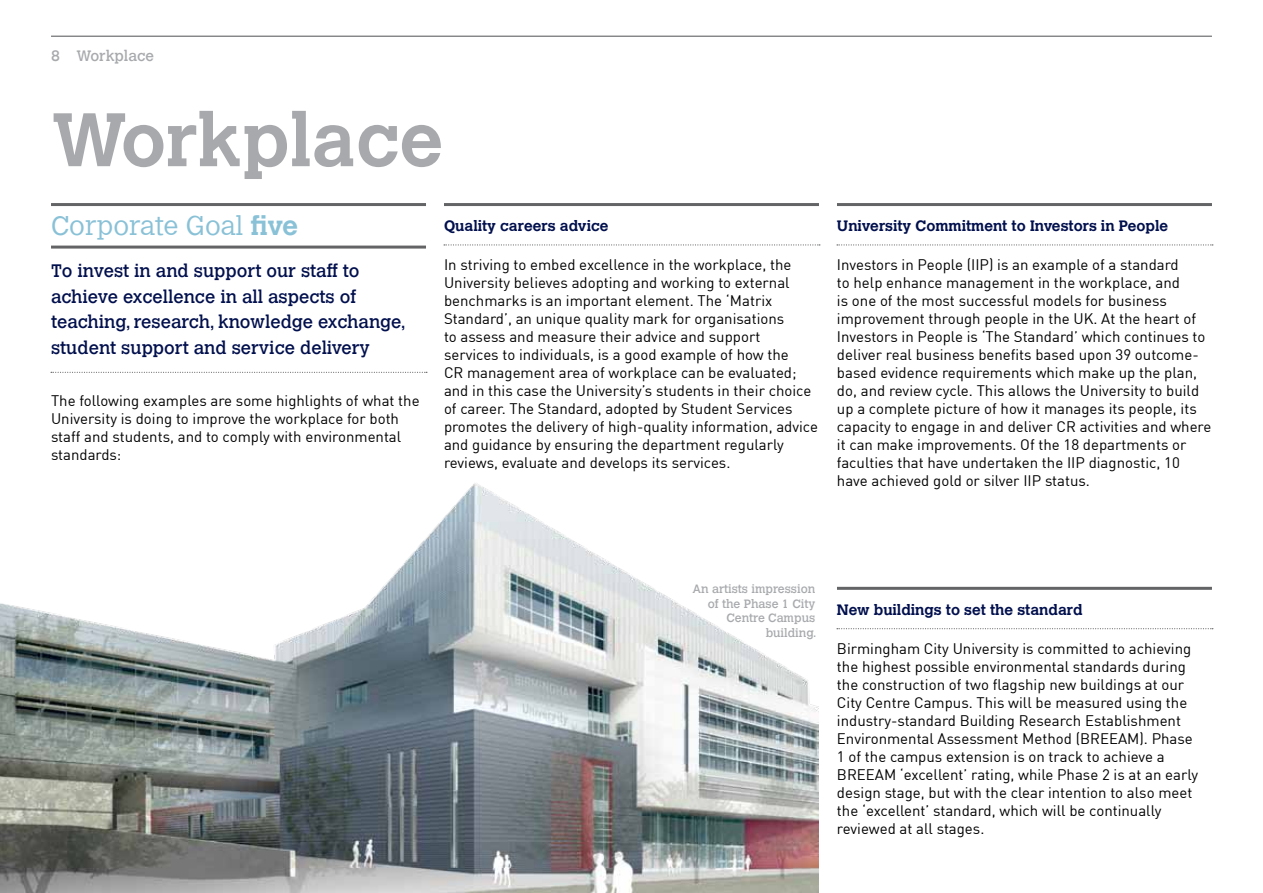
<style>
.page{position:relative;width:1263px;height:893px;background:#fff}
.page>*{position:absolute;margin:0;border:0;box-sizing:border-box;transform-origin:0 0}
.t1{font:700 75px "Calvert";color:#a7a9ac}
.t2{font:300 27px "Calvert";color:#89c1d7}
.t3{font:18px/25.5px "Calvert";color:#000f4d}
.t4{font:15px/18px "DIN";color:#000}
.t5{font:700 15px "Calvert";color:#000f4d}
.t6{font:15px "Calvert";color:#a7a9ac}
.t7{font:12px/14.4px "Calvert";color:#a7a9ac;text-align:right}
.s1{font-weight:700}
</style>
<div class="page">
<hr style="left:51px;top:36px;width:1161px;height:1px;background:#636466">
<img style="left:0;top:483px;width:819px;height:410px">
<svg style="left:837px;top:244px;width:376px;height:1px"></svg>
<hr style="left:837px;top:203px;width:375px;height:3px;background:#636466">
<svg style="left:837px;top:628px;width:376px;height:1px"></svg>
<hr style="left:837px;top:587px;width:375px;height:3px;background:#636466">
<svg style="left:444px;top:244px;width:376px;height:1px"></svg>
<hr style="left:444px;top:203px;width:375px;height:3px;background:#636466">
<hr style="left:51px;top:203px;width:375px;height:3px;background:#636466">
<svg style="left:51px;top:372px;width:376px;height:1px"></svg>
<hr style="left:51px;top:246px;width:375px;height:3px;background:#636466">
<p class="t6" style="left:51px;top:48px;width:105px">8 Workplace</p>
<h1 class="t1" style="left:51px;top:92px;width:394px">Workplace</h1>
<h2 class="t2" style="left:51px;top:210px;width:249px">Corporate Goal <span class="s1">five</span></h2>
<p class="t3" style="left:51px;top:258px;width:356px">To invest in and support our staff to achieve excellence in all aspects of teaching, research, knowledge exchange, student support and service delivery</p>
<p class="t4" style="left:51px;top:391px;width:370px">The following examples are some highlights of what the University is doing to improve the workplace for both staff and students, and to comply with environmental standards:</p>
<p class="t5" style="left:444px;top:216px;width:166px">Quality careers advice</p>
<p class="t4" style="left:444px;top:256px;width:376px">In striving to embed excellence in the workplace, the University believes adopting and working to external benchmarks is an important element. The ‘Matrix Standard’, an unique quality mark for organisations<br>to assess and measure their advice and support services to individuals, is a good example of how the<br>CR management area of workplace can be evaluated; and in this case the University’s students in their choice of career. The Standard, adopted by Student Services promotes the delivery of high-quality information, advice and guidance by ensuring the department regularly reviews, evaluate and develops its services.</p>
<p class="t5" style="left:837px;top:216px;width:333px">University Commitment to Investors in People</p>
<p class="t4" style="left:837px;top:256px;width:376px">Investors in People (IIP) is an example of a standard<br>to help enhance management in the workplace, and<br>is one of the most successful models for business improvement through people in the UK. At the heart of Investors in People is ‘The Standard’ which continues to deliver real business benefits based upon 39 outcome&shy;based evidence requirements which make up the plan, do, and review cycle. This allows the University to build up a complete picture of how it manages its people, its capacity to engage in and deliver CR activities and where it can make improvements. Of the 18 departments or faculties that have undertaken the IIP diagnostic, 10 have achieved gold or silver IIP status.</p>
<p class="t7" style="left:692px;top:582px;width:126px">An artists impression of the Phase 1 City<br>Centre Campus building.</p>
<p class="t5" style="left:837px;top:600px;width:247px">New buildings to set the standard</p>
<p class="t4" style="left:837px;top:639px;width:363px">Birmingham City University is committed to achieving the highest possible environmental standards during the construction of two flagship new buildings at our City Centre Campus. This will be measured using the industry-standard Building Research Establishment Environmental Assessment Method (BREEAM). Phase 1 of the campus extension is on track to achieve a BREEAM ‘excellent’ rating, while Phase 2 is at an early design stage, but with the clear intention to also meet the ‘excellent’ standard, which will be continually reviewed at all stages.</p>
</div>
